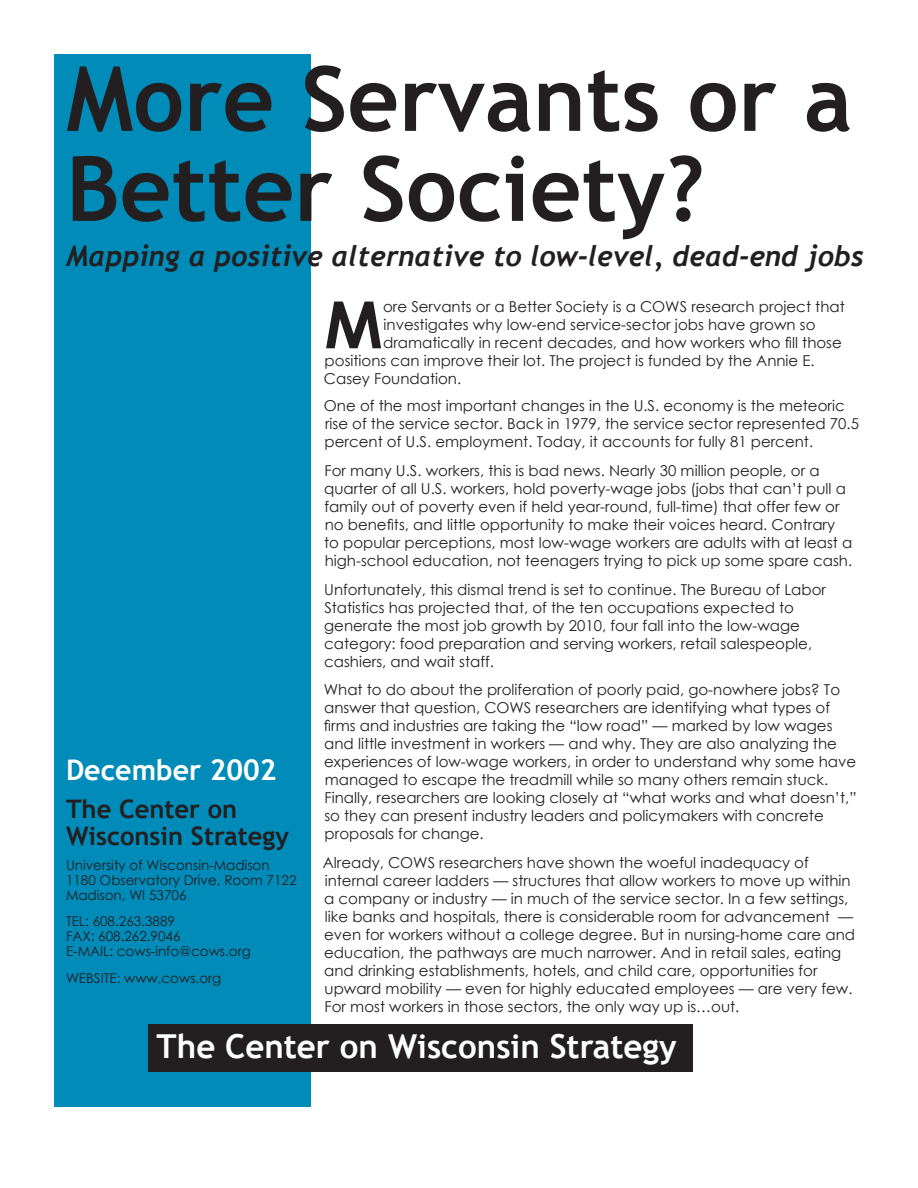
<style>
.page{position:relative;width:918px;height:1188px;background:#fff}
.page>*{position:absolute;margin:0;border:0;box-sizing:border-box;transform-origin:0 0}
.Chapter_Head{font:700 90px/90px "Trebuchet MS";color:#231f20}
.text-drop_cap{font:700 65.1px "Century Gothic";color:#231f20}
.t1{font:700 33px "Trebuchet MS";color:#fff}
.Chapter_Head-2{font:italic 700 28.5px "Trebuchet";color:#231f20}
.head_1{font:700 28.5px "Trebuchet MS";color:#fff}
.cows{font:700 25.5px/27px "Trebuchet MS";color:#231f20}
.text{font:15px/18px "Century Gothic";color:#231f20}
.text-drop_cap-2{font:15px "Century Gothic";color:#231f20}
.text-2{font:13.5px/15px "Century Gothic";color:#231f20}
</style>
<div class="page">
<div style="left:54px;top:54px;width:256px;height:1053px;background:#008bb9"></div>
<div style="left:148px;top:1025px;width:545px;height:47px;background:#231f20"></div>
<p class="Chapter_Head" style="left:66px;top:54px;width:787px">More Servants or a<br>Better Society?</p>
<p class="Chapter_Head-2" style="left:66px;top:239px;width:799px">Mapping a positive alternative to low-level, dead-end jobs</p>
<p class="head_1" style="left:66px;top:752px;width:212px">December 2002</p>
<p class="cows" style="left:66px;top:795px;width:224px">The Center on<br>Wisconsin Strategy</p>
<p class="text-2" style="left:66px;top:858px;width:232px">University of Wisconsin-Madison<br>1180 Observatory Drive, Room 7122<br>Madison, WI 53706</p>
<p class="text-2" style="left:66px;top:914px;width:186px">TEL: 608.263.3889<br>FAX: 608.262.9046<br>E-MAIL: cows-info@cows.org</p>
<p class="text-2" style="left:66px;top:971px;width:157px">WEBSITE: www.cows.org</p>
<p class="text-drop_cap" style="left:324px;top:275px;width:60px">M</p>
<p class="text-drop_cap-2" style="left:383px;top:296px;width:463px">ore Servants or a Better Society is a COWS research project that</p>
<p class="text-drop_cap-2" style="left:384px;top:314px;width:433px">investigates why low-end service-sector jobs have grown so</p>
<p class="text-drop_cap-2" style="left:383px;top:332px;width:460px">dramatically in recent decades, and how workers who fill those</p>
<p class="text-drop_cap-2" style="left:325px;top:350px;width:492px">positions can improve their lot. The project is funded by the Annie E.</p>
<p class="text-drop_cap-2" style="left:324px;top:368px;width:139px">Casey Foundation.</p>
<p class="text" style="left:324px;top:396px;width:537px">One of the most important changes in the U.S. economy is the meteoric rise of the service sector. Back in 1979, the service sector represented 70.5 percent of U.S. employment. Today, it accounts for fully 81 percent.</p>
<p class="text" style="left:324px;top:461px;width:530px">For many U.S. workers, this is bad news. Nearly 30 million people, or a quarter of all U.S. workers, hold poverty-wage jobs (jobs that can’t pull a family out of poverty even if held year-round, full-time) that offer few or no benefits, and little opportunity to make their voices heard. Contrary to popular perceptions, most low-wage workers are adults with at least a high-school education, not teenagers trying to pick up some spare cash.</p>
<p class="text" style="left:324px;top:580px;width:503px">Unfortunately, this dismal trend is set to continue. The Bureau of Labor Statistics has projected that, of the ten occupations expected to generate the most job growth by 2010, four fall into the low-wage category: food preparation and serving workers, retail salespeople, cashiers, and wait staff.</p>
<p class="text" style="left:324px;top:681px;width:534px">What to do about the proliferation of poorly paid, go-nowhere jobs? To answer that question, COWS researchers are identifying what types of firms and industries are taking the “low road” — marked by low wages and little investment in workers — and why. They are also analyzing the experiences of low-wage workers, in order to understand why some have managed to escape the treadmill while so many others remain stuck.<br>Finally, researchers are looking closely at “what works and what doesn’t,” so they can present industry leaders and policymakers with concrete proposals for change.</p>
<p class="text" style="left:323px;top:853px;width:534px">Already, COWS researchers have shown the woeful inadequacy of internal career ladders — structures that allow workers to move up within a company or industry — in much of the service sector. In a few settings, like banks and hospitals, there is considerable room for advancement — even for workers without a college degree. But in nursing-home care and education, the pathways are much narrower. And in retail sales, eating and drinking establishments, hotels, and child care, opportunities for upward mobility — even for highly educated employees — are very few.<br>For most workers in those sectors, the only way up is…out.</p>
<p class="t1" style="left:157px;top:1026px;width:522px">The Center on Wisconsin Strategy</p>
</div>
